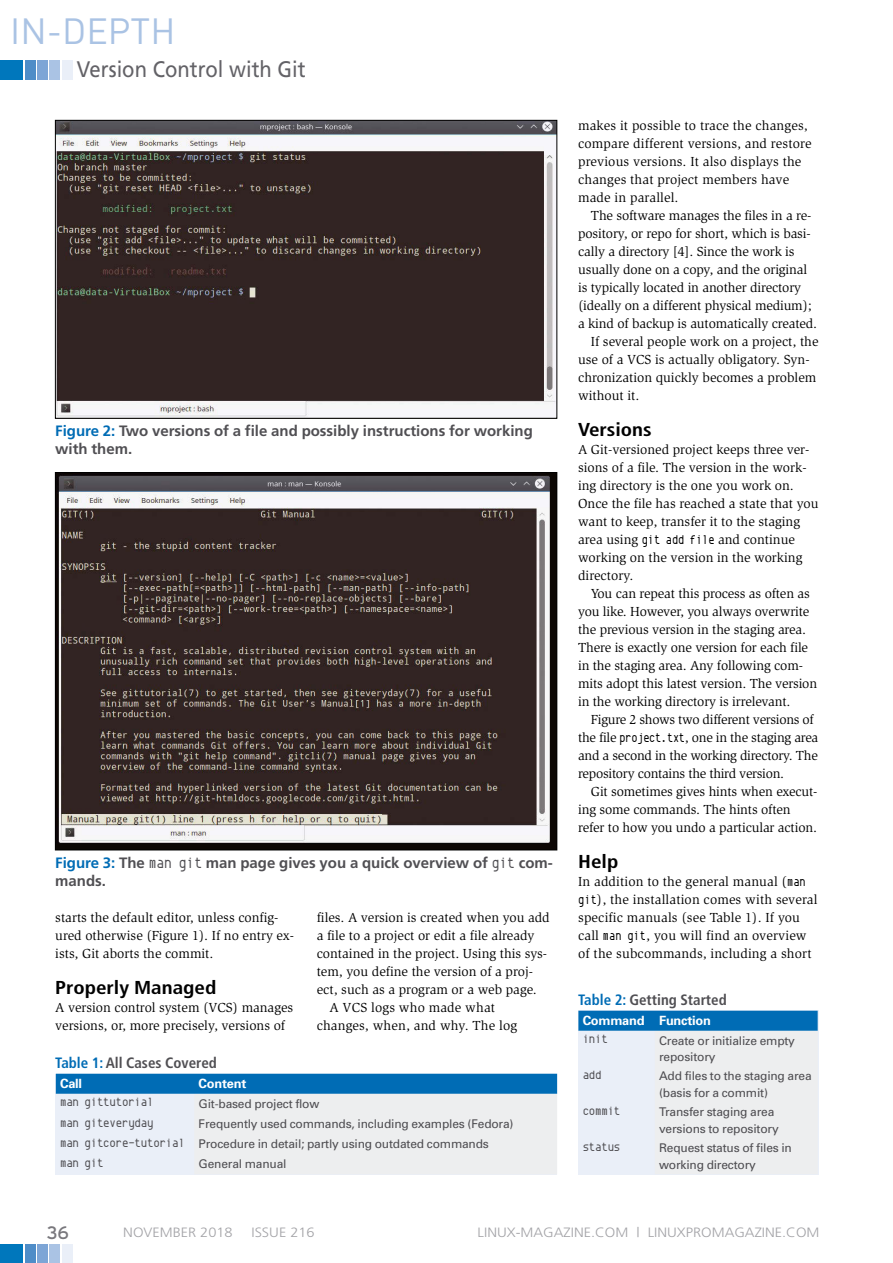
<style>
.page{position:relative;width:893px;height:1263px;background:#fff}
.page>*{position:absolute;margin:0;border:0;box-sizing:border-box;transform-origin:0 0}
.t1{font:36px "DIN";color:#aac3e4}
.t2{font:22.5px "Frutiger";color:#636267;scale:.9 1}
.t3{font:700 condensed 18.75px "Frutiger";color:#000;scale:1.13 1}
.t4{font:18px "Interstate";color:#79787d}
.t5{font:700 15px/18px "Frutiger";color:#504f53}
.t6{font:700 condensed 15px "Frutiger";color:#504f53}
.t7{font:13.5px/18px "Slimbach";color:#000}
.t8{font:13.5px "Slimbach";letter-spacing:-.02em;color:#000}
.t9{font:300 13.5px "Frutiger";color:#a3a3a7;scale:1.08 1}
.t10{font:700 12.75px "Univers";letter-spacing:-.015em;color:#fff}
.t11{font:12px/16.5px "Univers";letter-spacing:-.015em;color:#4e4d51}
.t12{font:12px "Envy Code R";letter-spacing:-.015em;color:#4e4d51}
.s1{color:#006cb5}
.s2{font-family:"Envy Code R";font-weight:400}
.s3{font-family:"Envy Code R"}
.s4{font-family:"Envy Code R";font-size:12.75px}
</style>
<div class="page">
<img style="left:57px;top:122px;width:498px;height:294px">
<div style="left:55px;top:120px;width:502px;height:298px;border:1px solid #000"></div>
<svg style="left:56px;top:1074px;width:501px;height:100px;background:#bdd4e5"></svg>
<img style="left:57px;top:474px;width:498px;height:374px">
<svg style="left:578px;top:1011px;width:240px;height:163px;background:#cfdeea"></svg>
<div style="left:0;top:1244px;width:23px;height:19px;background:#0077bc"></div>
<div style="left:38px;top:1244px;width:10px;height:19px;background:#7da5d6"></div>
<div style="left:63px;top:1244px;width:10px;height:19px;background:#eaeff8"></div>
<div style="left:25px;top:1244px;width:10px;height:19px;background:#4f8dc8"></div>
<div style="left:50px;top:1244px;width:10px;height:19px;background:#aac3e4"></div>
<div style="left:0;top:61px;width:23px;height:19px;background:#0077bc"></div>
<div style="left:38px;top:61px;width:10px;height:19px;background:#7da5d6"></div>
<div style="left:63px;top:61px;width:10px;height:19px;background:#eaeff8"></div>
<div style="left:25px;top:61px;width:10px;height:19px;background:#4f8dc8"></div>
<div style="left:50px;top:61px;width:10px;height:19px;background:#aac3e4"></div>
<h1 class="t1" style="left:10px;top:9px;width:167px">IN-DEPTH</h1>
<h2 class="t2" style="left:77px;top:56px;width:256px">Version Control with Git</h2>
<p class="t5" style="left:55px;top:422px;width:479px"><span class="s1">Figure 2:</span> Two versions of a file and possibly instructions for working with them.</p>
<p class="t5" style="left:55px;top:854px;width:499px"><span class="s1">Figure 3:</span> The <span class="s2">man git</span> man page gives you a quick overview of <span class="s2">git</span> com&shy;mands.</p>
<p class="t7" style="left:55px;top:909px;width:240px">starts the default editor, unless config&shy;ured otherwise (Figure 1). If no entry ex&shy;ists, Git aborts the commit.</p>
<p class="t3" style="left:55px;top:977px;width:144px">Properly Managed</p>
<p class="t7" style="left:55px;top:999px;width:240px">A version control system (VCS) manages versions, or, more precisely, versions of</p>
<p class="t6" style="left:55px;top:1054px;width:163px"><span class="s1">Table 1:</span> All Cases Covered</p>
<p class="t7" style="left:317px;top:909px;width:235px">files. A version is created when you add</p>
<p class="t7" style="left:317px;top:927px;width:219px">a file to a project or edit a file already</p>
<p class="t7" style="left:317px;top:945px;width:232px">contained in the project. Using this sys-</p>
<p class="t7" style="left:317px;top:963px;width:218px">tem, you define the version of a proj-</p>
<p class="t7" style="left:317px;top:981px;width:222px">ect, such as a program or a web page.</p>
<p class="t7" style="left:329px;top:999px;width:167px">A VCS logs who made what</p>
<p class="t7" style="left:317px;top:1017px;width:202px">changes, when, and why. The log</p>
<p class="t10" style="left:60px;top:1076px;width:24px">Call</p>
<p class="t10" style="left:199px;top:1076px;width:49px">Content</p>
<p class="t12" style="left:60px;top:1094px;width:95px">man gittutorial</p>
<p class="t11" style="left:199px;top:1095px;width:122px">Git-based project flow</p>
<p class="t12" style="left:60px;top:1114px;width:95px">man giteveryday</p>
<p class="t11" style="left:60px;top:1113px;width:455px;line-height:20.1px;text-indent:138px">Frequently used commands, including examples (Fedora) <span class="s3">man gitcore‑tutorial</span> Procedure in detail; partly using outdated commands</p>
<p class="t12" style="left:60px;top:1155px;width:45px">man git</p>
<p class="t11" style="left:199px;top:1155px;width:90px">General manual</p>
<p class="t7" style="left:578px;top:117px;width:231px">makes it possible to trace the changes,</p>
<p class="t7" style="left:578px;top:135px;width:235px">compare different versions, and restore</p>
<p class="t7" style="left:578px;top:153px;width:225px">previous versions. It also displays the</p>
<p class="t7" style="left:578px;top:171px;width:213px">changes that project members have</p>
<p class="t7" style="left:578px;top:189px;width:102px">made in parallel.</p>
<p class="t7" style="left:591px;top:207px;width:222px">The software manages the files in a re-</p>
<p class="t7" style="left:578px;top:225px;width:234px">pository, or repo for short, which is basi-</p>
<p class="t7" style="left:578px;top:243px;width:218px">cally a directory [4]. Since the work is</p>
<p class="t7" style="left:578px;top:261px;width:230px">usually done on a copy, and the original</p>
<p class="t7" style="left:578px;top:279px;width:225px">is typically located in another directory</p>
<p class="t7" style="left:578px;top:297px;width:235px">(ideally on a different physical medium);</p>
<p class="t7" style="left:578px;top:315px;width:241px">a kind of backup is automatically created.</p>
<p class="t7" style="left:591px;top:333px;width:229px">If several people work on a project, the</p>
<p class="t7" style="left:578px;top:351px;width:233px">use of a VCS is actually obligatory. Syn-</p>
<p class="t7" style="left:578px;top:369px;width:240px">chronization quickly becomes a problem</p>
<p class="t7" style="left:578px;top:387px;width:63px">without it.</p>
<p class="t3" style="left:578px;top:419px;width:67px">Versions</p>
<p class="t7" style="left:578px;top:441px;width:233px">A Git-versioned project keeps three ver-</p>
<p class="t7" style="left:578px;top:459px;width:230px">sions of a file. The version in the work-</p>
<p class="t7" style="left:578px;top:477px;width:217px">ing directory is the one you work on.</p>
<p class="t7" style="left:578px;top:495px;width:242px">Once the file has reached a state that you</p>
<p class="t7" style="left:578px;top:513px;width:223px">want to keep, transfer it to the staging</p>
<p class="t7" style="left:578px;top:531px;width:218px">area using <span class="s4">git add file</span> and continue</p>
<p class="t7" style="left:578px;top:549px;width:226px">working on the version in the working</p>
<p class="t7" style="left:578px;top:567px;width:57px">directory.</p>
<p class="t7" style="left:591px;top:585px;width:220px">You can repeat this process as often as</p>
<p class="t7" style="left:578px;top:603px;width:233px">you like. However, you always overwrite</p>
<p class="t7" style="left:578px;top:621px;width:230px">the previous version in the staging area.</p>
<p class="t7" style="left:578px;top:639px;width:231px">There is exactly one version for each file</p>
<p class="t7" style="left:578px;top:657px;width:226px">in the staging area. Any following com-</p>
<p class="t7" style="left:578px;top:675px;width:241px">mits adopt this latest version. The version</p>
<p class="t7" style="left:578px;top:693px;width:214px">in the working directory is irrelevant.</p>
<p class="t8" style="left:591px;top:712px;width:224px">Figure 2 shows two different versions of</p>
<p class="t8" style="left:578px;top:730px;width:242px">the file <span class="s4">project.txt</span>, one in the staging area</p>
<p class="t8" style="left:578px;top:748px;width:241px">and a second in the working directory. The</p>
<p class="t8" style="left:578px;top:766px;width:208px">repository contains the third version.</p>
<p class="t7" style="left:591px;top:783px;width:228px">Git sometimes gives hints when execut-</p>
<p class="t7" style="left:578px;top:801px;width:214px">ing some commands. The hints often</p>
<p class="t7" style="left:578px;top:819px;width:240px">refer to how you undo a particular action.</p>
<p class="t3" style="left:578px;top:851px;width:37px">Help</p>
<p class="t7" style="left:578px;top:873px;width:241px">In addition to the general manual (<span class="s4">man git</span>), the installation comes with several specific manuals (see Table 1). If you call <span class="s4">man git</span>, you will find an overview of the subcommands, including a short</p>
<p class="t6" style="left:578px;top:991px;width:150px"><span class="s1">Table 2:</span> Getting Started</p>
<p class="t10" style="left:583px;top:1013px;width:130px">Command Function</p>
<p class="t12" style="left:583px;top:1031px;width:27px">init</p>
<p class="t11" style="left:659px;top:1032px;width:137px">Create or initialize empty repository</p>
<p class="t12" style="left:583px;top:1067px;width:20px">add</p>
<p class="t11" style="left:659px;top:1067px;width:154px">Add files to the staging area (basis for a commit)</p>
<p class="t12" style="left:583px;top:1103px;width:39px">commit</p>
<p class="t11" style="left:659px;top:1103px;width:121px">Transfer staging area versions to repository</p>
<p class="t12" style="left:583px;top:1139px;width:39px">status</p>
<p class="t11" style="left:659px;top:1139px;width:134px">Request status of files in working directory</p>
<p class="t4" style="left:47px;top:1222px;width:24px">36</p>
<p class="t9" style="left:123px;top:1224px;width:103px">NOVEMBER 2018</p>
<p class="t9" style="left:251px;top:1224px;width:60px">ISSUE 216</p>
<p class="t9" style="left:478px;top:1224px;width:318px">LINUX-MAGAZINE.COM | LINUXPROMAGAZINE.COM</p>
</div>
